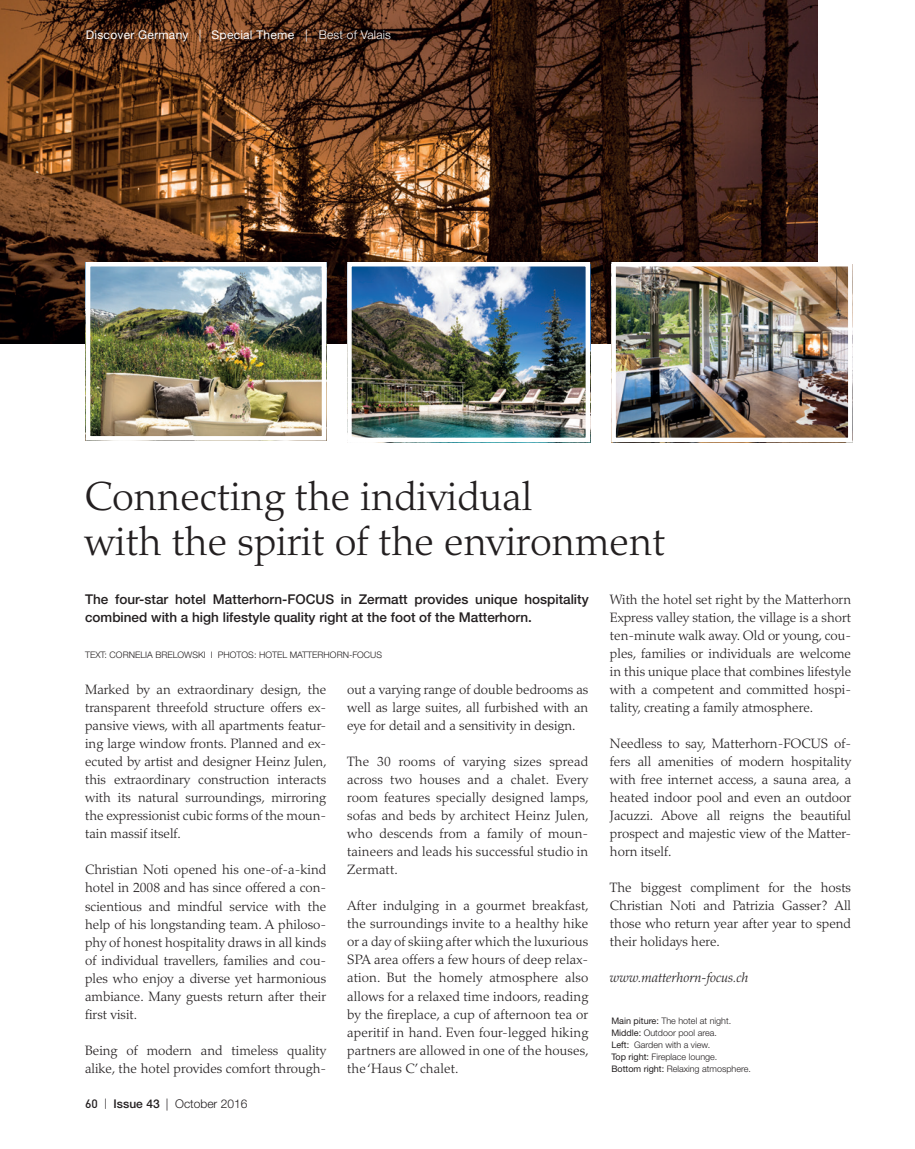
<style>
.page{position:relative;width:915px;height:1149px;background:#fff}
.page>*{position:absolute;margin:0;border:0;box-sizing:border-box;transform-origin:0 0}
.t1{font:300 40.5px/45px "Palatino LT";color:#231f20}
.t2{font:300 13.5px/18px "Palatino LT";color:#231f20;text-align:justify}
.t3{font:500 13.5px/18px "Helvetica Neue LT";color:#231f20}
.t4{font:italic 300 13.5px "Palatino LT";color:#231f20}
.t5{font:12px "Helvetica Neue LT";letter-spacing:.02em;color:#fff}
.t6{font:300 12px "Helvetica Neue CE";color:#231f20}
.t7{font:300 9px/12px "Helvetica Neue LT";color:#231f20}
.s1{font-family:"Helvetica Neue CE";font-weight:300}
.s2{font-weight:300}
.s3{font-weight:400}
.s4{font-family:"DIN";font-weight:500}
.s5{font-family:"DIN"}
.s6{font-weight:500}
</style>
<div class="page">
<img style="left:0;top:0;width:816px;height:343px">
<img style="left:91px;top:267px;width:230px;height:168px">
<div style="left:86px;top:262px;width:240px;height:178px;border:4px solid #fff"></div>
<img style="left:616px;top:267px;width:231px;height:170px">
<div style="left:611px;top:262px;width:241px;height:180px;border:4px solid #fff"></div>
<img style="left:352px;top:267px;width:233px;height:170px">
<div style="left:347px;top:262px;width:243px;height:180px;border:4px solid #fff"></div>
<p class="t5" style="left:86px;top:28px;width:307px">Discover Germany <span class="s1">|</span> Special Theme <span class="s1">|</span> <span class="s2">Best of Valais</span></p>
<h1 class="t1" style="left:84px;top:474px;width:582px">Connecting the individual<br>with the spirit of the environment</h1>
<p class="t3" style="left:85px;top:590px;width:505px">The four-star hotel Matterhorn-FOCUS in Zermatt provides unique hospitality combined with a high lifestyle quality right at the foot of the Matterhorn.</p>
<p class="t7" style="left:85px;top:648px;width:298px">TEXT: CORNELIA BRELOWSKI I PHOTOS: HOTEL MATTERHORN-FOCUS</p>
<p class="t2" style="left:85px;top:680px;width:243px">Marked by an extraordinary design, the transparent threefold structure offers ex&shy;pansive views, with all apartments featur&shy;ing large window fronts. Planned and ex&shy;ecuted by artist and designer Heinz Julen, this extraordinary construction interacts with its natural surroundings, mirroring the expressionist cubic forms of the moun&shy;tain massif itself.</p>
<p class="t2" style="left:85px;top:860px;width:242px">Christian Noti opened his one-of-a-kind hotel in 2008 and has since offered a con&shy;scientious and mindful service with the help of his longstanding team. A philoso&shy;phy of honest hospitality draws in all kinds of individual travellers, families and cou&shy;ples who enjoy a diverse yet harmonious ambiance. Many guests return after their first visit.</p>
<p class="t2" style="left:85px;top:1040px;width:242px">Being of modern and timeless quality alike, the hotel provides comfort through-</p>
<p class="t2" style="left:609px;top:590px;width:242px">With the hotel set right by the Matterhorn Express valley station, the village is a short ten-minute walk away. Old or young, cou&shy;ples, families or individuals are welcome in this unique place that combines lifestyle with a competent and committed hospi&shy;tality, creating a family atmosphere.</p>
<p class="t2" style="left:609px;top:734px;width:242px">Needless to say, Matterhorn-FOCUS of&shy;fers all amenities of modern hospitality with free internet access, a sauna area, a heated indoor pool and even an outdoor Jacuzzi. Above all reigns the beautiful prospect and majestic view of the Matter&shy;horn itself.</p>
<p class="t2" style="left:609px;top:878px;width:242px">The biggest compliment for the hosts Christian Noti and Patrizia Gasser? All those who return year after year to spend their holidays here.</p>
<p class="t4" style="left:609px;top:969px;width:140px">www.matterhorn-focus.ch</p>
<p class="t7" style="left:611px;top:1014px;width:141px"><span class="s3">Main piture:</span> The hotel at night.<br><span class="s3">Middle:</span> Outdoor pool area.<br><span class="s3">Left:</span> Garden with a view.<br><span class="s3">Top right:</span> Fireplace lounge.<br><span class="s3">Bottom right:</span> Relaxing atmosphere.</p>
<p class="t2" style="left:347px;top:680px;width:242px">out a varying range of double bedrooms as well as large suites, all furbished with an eye for detail and a sensitivity in design.</p>
<p class="t2" style="left:347px;top:752px;width:243px">The 30 rooms of varying sizes spread across two houses and a chalet. Every room features specially designed lamps, sofas and beds by architect Heinz Julen, who descends from a family of moun&shy;taineers and leads his successful studio in Zermatt.</p>
<p class="t2" style="left:347px;top:896px;width:243px">After indulging in a gourmet breakfast, the surroundings invite to a healthy hike or a day of skiing after which the luxurious SPA area offers a few hours of deep relax&shy;ation. But the homely atmosphere also allows for a relaxed time indoors, reading by the fireplace, a cup of afternoon tea or aperitif in hand. Even four-legged hiking partners are allowed in one of the houses, the ‘Haus C’ chalet.</p>
<p class="t6" style="left:85px;top:1095px;width:164px"><span class="s4">60</span> <span class="s5">|</span> <span class="s6">Issue 43</span> | October 2016</p>
</div>
